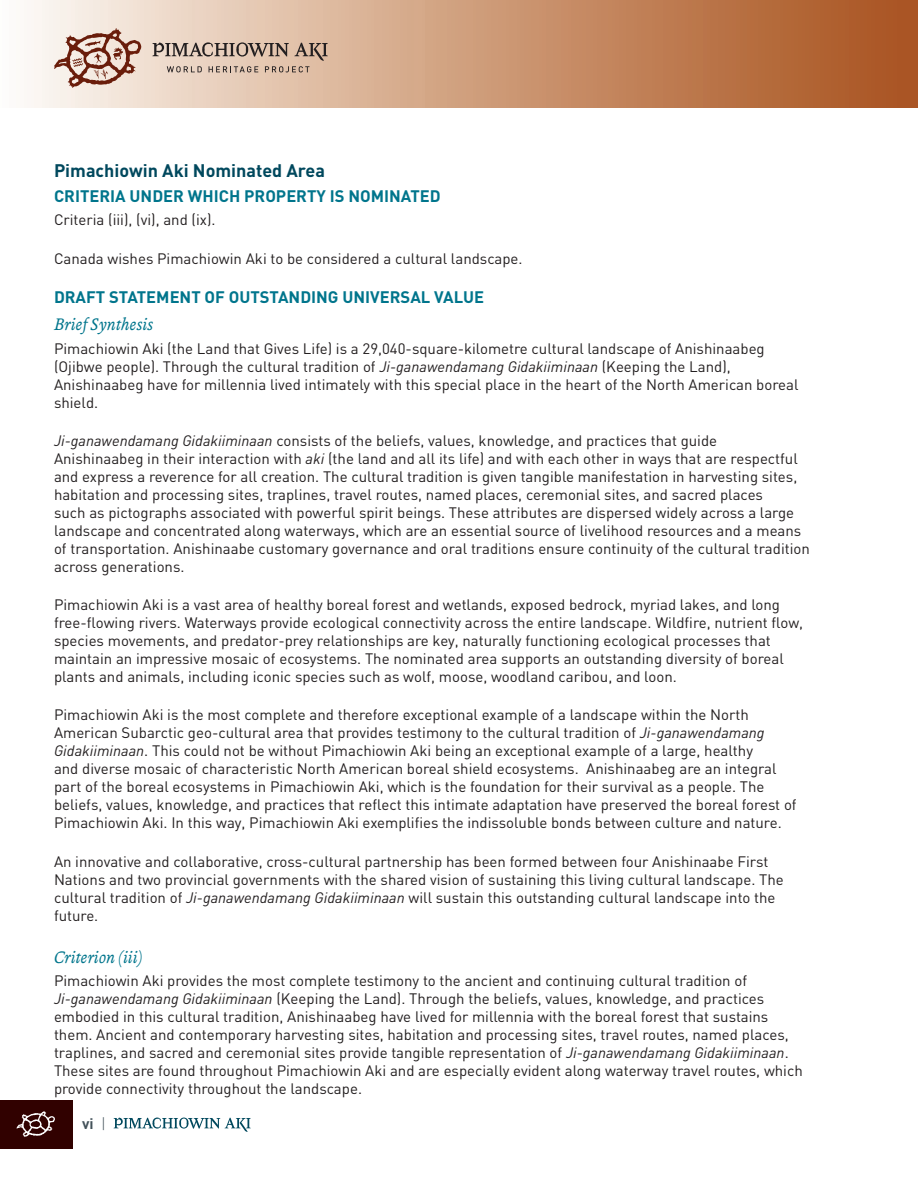
<style>
.page{position:relative;width:918px;height:1188px;background:#fff}
.page>*{position:absolute;margin:0;border:0;box-sizing:border-box;transform-origin:0 0}
.t1{font:italic 18px "Andralis ND Os F";color:#00758c}
.t2{font:700 18px "DIN";color:#00485d}
.t3{font:700 16.5px "DIN";color:#00758c}
.t4{font:15px/18px "DIN";color:#231f20}
.t5{font:700 15px "DIN";color:#425159}
.s1{font-style:italic}
.s2{font-weight:300}
</style>
<div class="page">
<div style="left:0;top:0;width:918px;height:108px;background:linear-gradient(to right,#fdf9f3,#a74e17)"></div>
<svg style="left:114px;top:1118px;width:137px;height:14px"></svg>
<div style="left:0;top:1100px;width:73px;height:48px;background:#310100"></div>
<svg style="left:17px;top:1111px;width:38px;height:26px"></svg>
<svg style="left:152px;top:42px;width:176px;height:30px;background:#bea798"></svg>
<svg style="left:54px;top:28px;width:87px;height:60px;background:#caab9f"></svg>
<p class="t2" style="left:54px;top:159px;width:273px">Pimachiowin Aki Nominated Area</p>
<p class="t3" style="left:54px;top:185px;width:388px">CRITERIA UNDER WHICH PROPERTY IS NOMINATED</p>
<p class="t4" style="left:54px;top:211px;width:163px">Criteria (iii), (vi), and (ix).</p>
<p class="t4" style="left:54px;top:249px;width:470px">Canada wishes Pimachiowin Aki to be considered a cultural landscape.</p>
<p class="t3" style="left:54px;top:287px;width:432px">DRAFT STATEMENT OF OUTSTANDING UNIVERSAL VALUE</p>
<p class="t1" style="left:54px;top:315px;width:101px">Brief Synthesis</p>
<p class="t4" style="left:54px;top:339px;width:746px">Pimachiowin Aki (the Land that Gives Life) is a 29,040-square-kilometre cultural landscape of Anishinaabeg (Ojibwe people). Through the cultural tradition of <span class="s1">Ji-ganawendamang Gidakiiminaan</span> (Keeping the Land), Anishinaabeg have for millennia lived intimately with this special place in the heart of the North American boreal shield.</p>
<p class="t4" style="left:54px;top:431px;width:757px"><span class="s1">Ji-ganawendamang Gidakiiminaan</span> consists of the beliefs, values, knowledge, and practices that guide Anishinaabeg in their interaction with <span class="s1">aki</span> (the land and all its life) and with each other in ways that are respectful and express a reverence for all creation. The cultural tradition is given tangible manifestation in harvesting sites, habitation and processing sites, traplines, travel routes, named places, ceremonial sites, and sacred places<br>such as pictographs associated with powerful spirit beings. These attributes are dispersed widely across a large landscape and concentrated along waterways, which are an essential source of livelihood resources and a means of transportation. Anishinaabe customary governance and oral traditions ensure continuity of the cultural tradition across generations.</p>
<p class="t4" style="left:54px;top:595px;width:751px">Pimachiowin Aki is a vast area of healthy boreal forest and wetlands, exposed bedrock, myriad lakes, and long free-flowing rivers. Waterways provide ecological connectivity across the entire landscape. Wildfire, nutrient flow, species movements, and predator-prey relationships are key, naturally functioning ecological processes that maintain an impressive mosaic of ecosystems. The nominated area supports an outstanding diversity of boreal plants and animals, including iconic species such as wolf, moose, woodland caribou, and loon.</p>
<p class="t4" style="left:54px;top:706px;width:744px">Pimachiowin Aki is the most complete and therefore exceptional example of a landscape within the North American Subarctic geo-cultural area that provides testimony to the cultural tradition of <span class="s1">Ji-ganawendamang Gidakiiminaan</span>. This could not be without Pimachiowin Aki being an exceptional example of a large, healthy<br>and diverse mosaic of characteristic North American boreal shield ecosystems. Anishinaabeg are an integral part of the boreal ecosystems in Pimachiowin Aki, which is the foundation for their survival as a people. The beliefs, values, knowledge, and practices that reflect this intimate adaptation have preserved the boreal forest of Pimachiowin Aki. In this way, Pimachiowin Aki exemplifies the indissoluble bonds between culture and nature.</p>
<p class="t4" style="left:54px;top:852px;width:731px">An innovative and collaborative, cross-cultural partnership has been formed between four Anishinaabe First Nations and two provincial governments with the shared vision of sustaining this living cultural landscape. The cultural tradition of <span class="s1">Ji-ganawendamang Gidakiiminaan</span> will sustain this outstanding cultural landscape into the future.</p>
<p class="t1" style="left:54px;top:947px;width:90px">Criterion (iii)</p>
<p class="t4" style="left:54px;top:971px;width:750px">Pimachiowin Aki provides the most complete testimony to the ancient and continuing cultural tradition of <span class="s1">Ji-ganawendamang Gidakiiminaan</span> (Keeping the Land). Through the beliefs, values, knowledge, and practices embodied in this cultural tradition, Anishinaabeg have lived for millennia with the boreal forest that sustains them. Ancient and contemporary harvesting sites, habitation and processing sites, travel routes, named places, traplines, and sacred and ceremonial sites provide tangible representation of <span class="s1">Ji-ganawendamang Gidakiiminaan</span>.<br>These sites are found throughout Pimachiowin Aki and are especially evident along waterway travel routes, which provide connectivity throughout the landscape.</p>
<p class="t5" style="left:82px;top:1114px;width:25px">vi <span class="s2">|</span></p>
</div>
